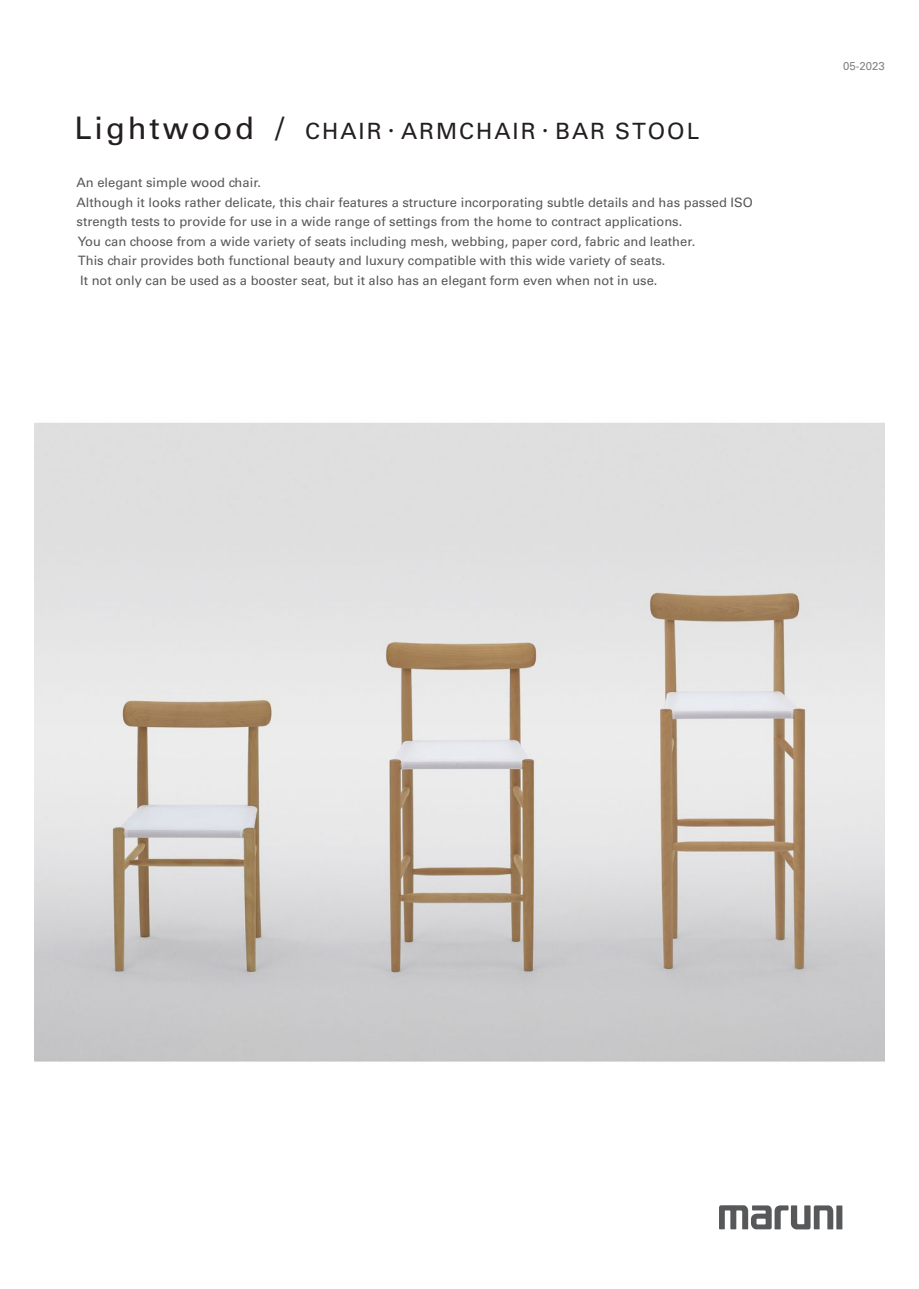
<style>
.page{position:relative;width:919px;height:1289px;background:#fff}
.page>*{position:absolute;margin:0;border:0;box-sizing:border-box;transform-origin:0 0}
.t1{font:32.7px "Univers";color:#231f20}
.t2{font:31.05px "Univers";letter-spacing:.09em;color:#231f20}
.t3{font:22.35px "Univers";letter-spacing:.085em;color:#231f20}
.t4{font:19.5px "Shin Go Pro";color:#231f20}
.t5{font:12.9px/19.5px "Univers";color:#57585a}
.t6{font:11.4px "Univers";color:#808285}
.s1{font-size:11.25px}
</style>
<div class="page">
<img style="left:34px;top:423px;width:850px;height:639px">
<svg style="left:719px;top:1205px;width:123px;height:24px"></svg>
<h1 class="t1" style="left:275px;top:109px;width:11px">/</h1>
<h2 class="t2" style="left:74px;top:110px;width:181px">Lightwood</h2>
<p class="t5" style="left:77px;top:173px;width:677px">An elegant simple wood chair.<br>Although it looks rather delicate, this chair features a structure incorporating subtle details and has passed ISO strength tests to provide for use in a wide range of settings from the home to contract applications.<br>You can choose from a wide variety of seats including mesh, webbing, paper cord, fabric and leather.<br>This chair provides both functional beauty and luxury compatible with this wide variety of seats.<br>It not only can be used as a booster seat, but it also has an elegant form even when not in use.</p>
<h3 class="t3" style="left:615px;top:118px;width:85px">STOOL</h3>
<h3 class="t3" style="left:305px;top:118px;width:78px">CHAIR</h3>
<h3 class="t3" style="left:401px;top:118px;width:136px">ARMCHAIR</h3>
<h3 class="t3" style="left:555px;top:118px;width:52px">BAR</h3>
<h3 class="t4" style="left:381px;top:114px;width:21px">・</h3>
<h3 class="t4" style="left:535px;top:114px;width:21px">・</h3>
<p class="t6" style="left:843px;top:59px;width:43px">05<span class="s1">-</span>2023</p>
</div>
